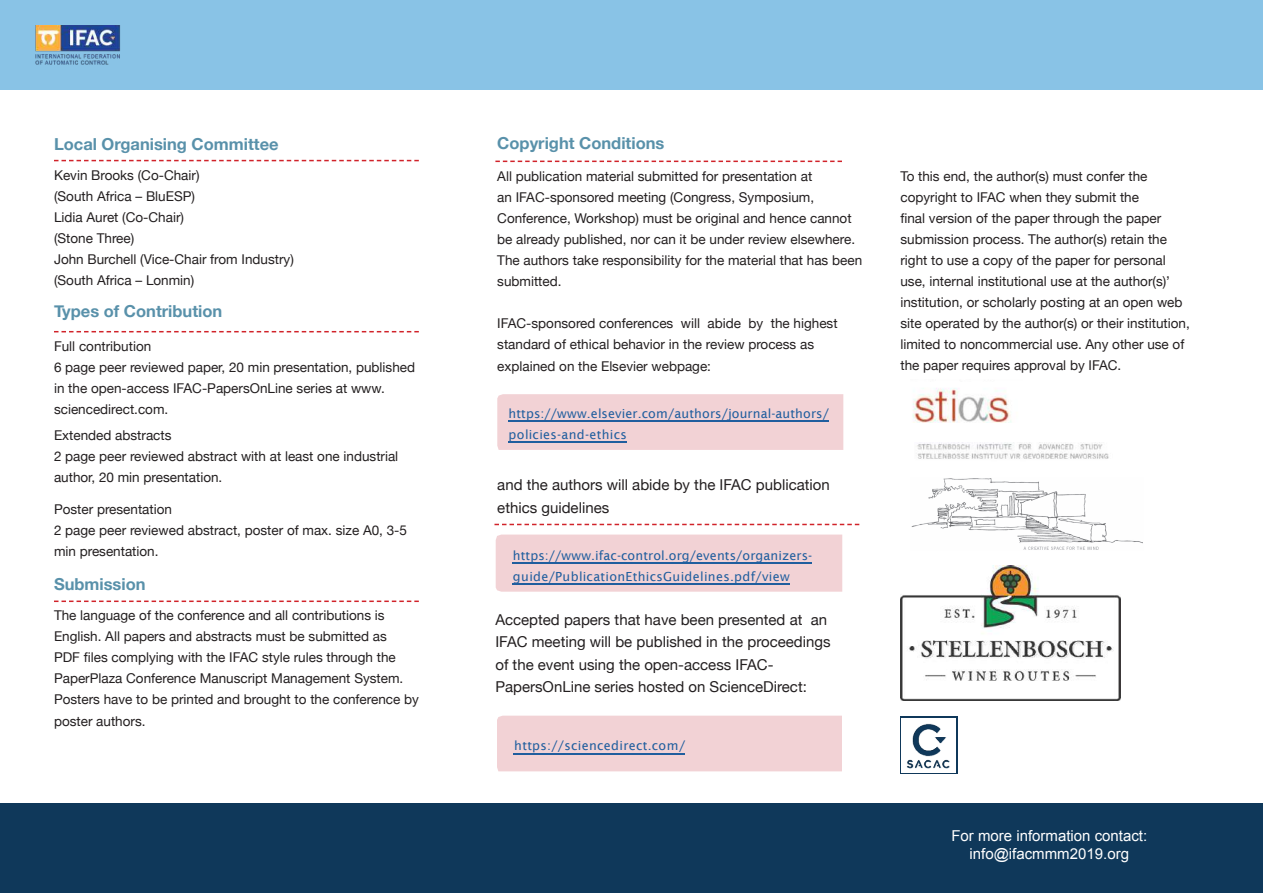
<style>
.page{position:relative;width:1263px;height:893px;background:#fff}
.page>*{position:absolute;margin:0;border:0;box-sizing:border-box;transform-origin:0 0}
.t1{font:700 16.5px "Helvetica Neue";color:#5991aa}
.t2{font:15px/22.5px "Helvetica Neue";color:#231f20}
.t3{font:15px/18px "Arial";color:#fff;text-align:center}
.t4{font:13.5px/21px "Helvetica Neue";color:#231f20}
.t5{font:12.6px/20.9px "Lucida Sans";letter-spacing:.015em;color:#205e9e}
</style>
<div class="page">
<svg style="left:54px;top:160px;width:365px;height:1px"></svg>
<svg style="left:54px;top:331px;width:365px;height:1px"></svg>
<svg style="left:54px;top:600px;width:365px;height:2px"></svg>
<svg style="left:494px;top:524px;width:365px;height:1px"></svg>
<svg style="left:495px;top:161px;width:347px;height:1px"></svg>
<div style="left:497px;top:394px;width:346px;height:56px;background:#f2d2d5"></div>
<hr style="left:508px;top:421px;width:321px;height:1px;background:#205e9e">
<hr style="left:508px;top:442px;width:119px;height:1px;background:#205e9e">
<div style="left:496px;top:535px;width:346px;height:57px;background:#f2d2d5"></div>
<hr style="left:512px;top:562px;width:300px;height:2px;background:#205e9e">
<hr style="left:512px;top:583px;width:278px;height:2px;background:#205e9e">
<div style="left:497px;top:716px;width:345px;height:55px;background:#f2d2d5"></div>
<hr style="left:514px;top:753px;width:171px;height:2px;background:#205e9e">
<div style="left:900px;top:717px;width:58px;height:57px;background:linear-gradient(to bottom,#0f385a,#0f385a)"></div>
<img style="left:902px;top:718px;width:54px;height:54px">
<img style="left:900px;top:565px;width:220px;height:136px">
<img style="left:911px;top:478px;width:232px;height:72px">
<div style="left:0;top:0;width:1263px;height:90px;background:#89c3e6"></div>
<div style="left:0;top:803px;width:1263px;height:90px;background:#0f385a"></div>
<img style="left:36px;top:25px;width:84px;height:39px">
<img style="left:912px;top:388px;width:99px;height:35px">
<img style="left:917px;top:442px;width:192px;height:17px">
<div style="left:891px;top:377px;width:19px;height:211px;background:#fff"></div>
<p class="t1" style="left:54px;top:132px;width:226px">Local Organising Committee</p>
<p class="t1" style="left:497px;top:131px;width:169px">Copyright Conditions</p>
<p class="t4" style="left:54px;top:165px;width:241px">Kevin Brooks (Co-Chair)<br>(South Africa – BluESP)<br>Lidia Auret (Co-Chair)<br>(Stone Three)<br>John Burchell (Vice-Chair from Industry) (South Africa – Lonmin)</p>
<p class="t1" style="left:54px;top:298px;width:170px">Types of Contribution</p>
<p class="t4" style="left:54px;top:336px;width:363px">Full contribution<br>6 page peer reviewed paper, 20 min presentation, published in the open-access IFAC-PapersOnLine series at www. sciencedirect.com.</p>
<p class="t4" style="left:54px;top:425px;width:346px">Extended abstracts<br>2 page peer reviewed abstract with at least one industrial author, 20 min presentation.</p>
<p class="t4" style="left:54px;top:500px;width:355px">Poster presentation<br>2 page peer reviewed abstract, poster of max. size A0, 3-5 min presentation.</p>
<p class="t1" style="left:54px;top:571px;width:93px">Submission</p>
<p class="t4" style="left:54px;top:605px;width:366px">The language of the conference and all contributions is English. All papers and abstracts must be submitted as<br>PDF files complying with the IFAC style rules through the PaperPlaza Conference Manuscript Management System.<br>Posters have to be printed and brought to the conference by</p>
<p class="t4" style="left:54px;top:712px;width:93px">poster authors.</p>
<p class="t4" style="left:497px;top:166px;width:366px">All publication material submitted for presentation at<br>an IFAC-sponsored meeting (Congress, Symposium, Conference, Workshop) must be original and hence cannot be already published, nor can it be under review elsewhere.<br>The authors take responsibility for the material that has been submitted.</p>
<p class="t4" style="left:497px;top:313px;width:342px">IFAC-sponsored conferences will abide by the highest standard of ethical behavior in the review process as</p>
<p class="t4" style="left:497px;top:357px;width:215px">explained on the Elsevier webpage:</p>
<p class="t5" style="left:509px;top:403px;width:322px">https://www.elsevier.com/authors/journal-authors/ policies-and-ethics</p>
<p class="t2" style="left:497px;top:474px;width:334px">and the authors will abide by the IFAC publication ethics guidelines</p>
<p class="t5" style="left:513px;top:545px;width:301px">https://www.ifac-control.org/events/organizers&shy;guide/PublicationEthicsGuidelines.pdf/view</p>
<p class="t2" style="left:495px;top:609px;width:337px">Accepted papers that have been presented at an IFAC meeting will be published in the proceedings of the event using the open-access IFAC-PapersOnLine series hosted on ScienceDirect:</p>
<p class="t5" style="left:514px;top:735px;width:172px">https://sciencedirect.com/</p>
<p class="t4" style="left:900px;top:166px;width:291px">To this end, the author(s) must confer the copyright to IFAC when they submit the<br>final version of the paper through the paper submission process. The author(s) retain the right to use a copy of the paper for personal use, internal institutional use at the author(s)’ institution, or scholarly posting at an open web site operated by the author(s) or their institution, limited to noncommercial use. Any other use of the paper requires approval by IFAC.</p>
<p class="t3" style="left:951px;top:826px;width:197px">For more information contact: info@ifacmmm2019.org</p>
</div>
